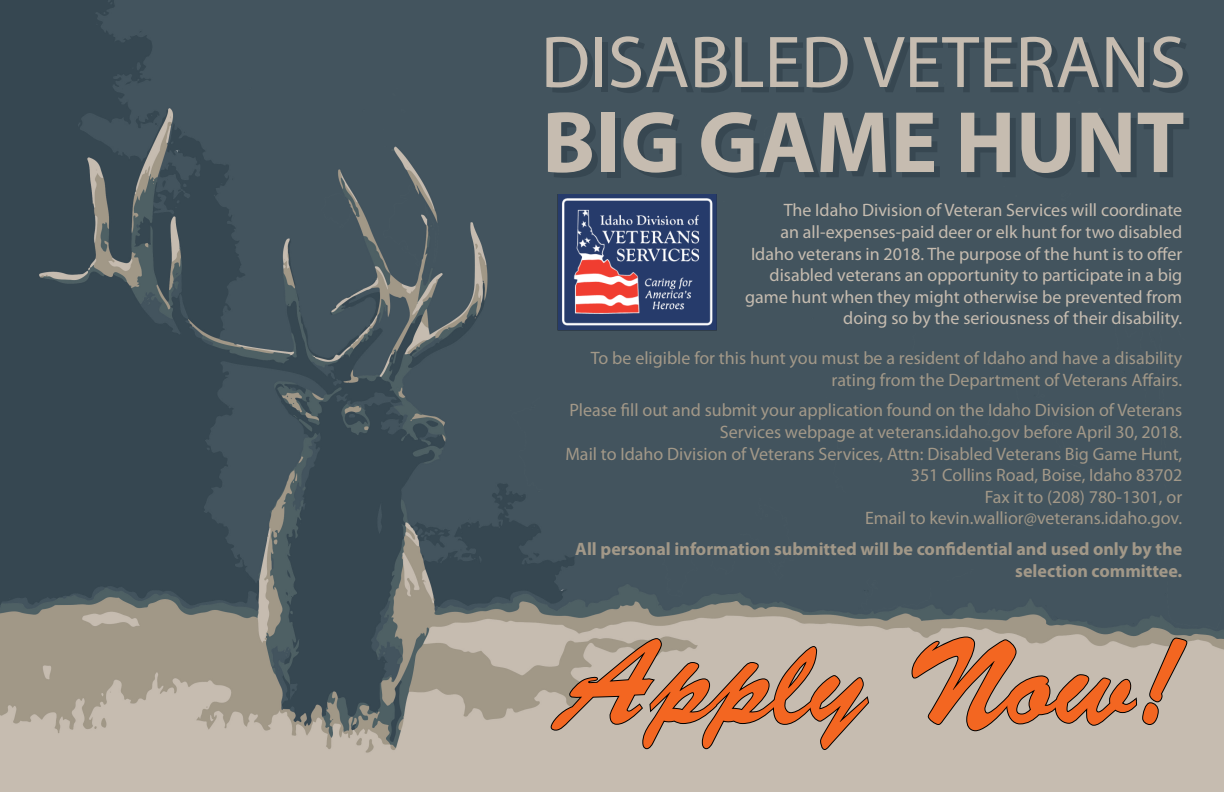
<style>
.page{position:relative;width:1224px;height:792px;background:#fff}
.page>*{position:absolute;margin:0;border:0;box-sizing:border-box;transform-origin:0 0}
.t1{font:122px "Brush Script Std";color:#f36621}
.t2{font:700 88px "Myriad Pro";color:#c6bcb0}
.t3{font:74px "Myriad Pro";color:#c6bcb0}
.t4{font:18px/21.6px "Myriad Pro";color:#a29888;text-align:right}
.t5{font:18px/21.6px "Myriad Pro";color:#c6bcb0;text-align:right}
.t6{font:700 18px/21.6px "Myriad Pro";color:#a29888;text-align:right}
</style>
<div class="page">
<img style="left:0;top:0;width:1224px;height:792px">
<svg style="left:550px;top:637px;width:321px;height:114px;background:#aca398"></svg>
<svg style="left:911px;top:636px;width:277px;height:96px;background:#aba298"></svg>
<img style="left:558px;top:194px;width:160px;height:136px">
<p class="t3" style="left:541px;top:17px;width:647px">DISABLED VETERANS</p>
<p class="t2" style="left:542px;top:85px;width:644px">BIG GAME HUNT</p>
<p class="t5" style="left:745px;top:199px;width:439px">The Idaho Division of Veteran Services will coordinate<br>an all-expenses-paid deer or elk hunt for two disabled Idaho veterans in 2018. The purpose of the hunt is to offer disabled veterans an opportunity to participate in a big game hunt when they might otherwise be prevented from doing so by the seriousness of their disability.</p>
<p class="t4" style="left:591px;top:347px;width:593px">To be eligible for this hunt you must be a resident of Idaho and have a disability rating from the Department of Veterans Affairs.</p>
<p class="t4" style="left:565px;top:399px;width:618px">Please fill out and submit your application found on the Idaho Division of Veterans Services webpage at veterans.idaho.gov before April 30, 2018.<br>Mail to Idaho Division of Veterans Services, Attn: Disabled Veterans Big Game Hunt, 351 Collins Road, Boise, Idaho 83702<br>Fax it to (208) 780-1301, or<br>Email to kevin.wallior@veterans.idaho.gov.</p>
<p class="t6" style="left:575px;top:537px;width:608px">All personal information submitted will be confidential and used only by the selection committee.</p>
<p class="t1" style="left:561px;top:615px;width:623px">Apply Now!</p>
</div>
